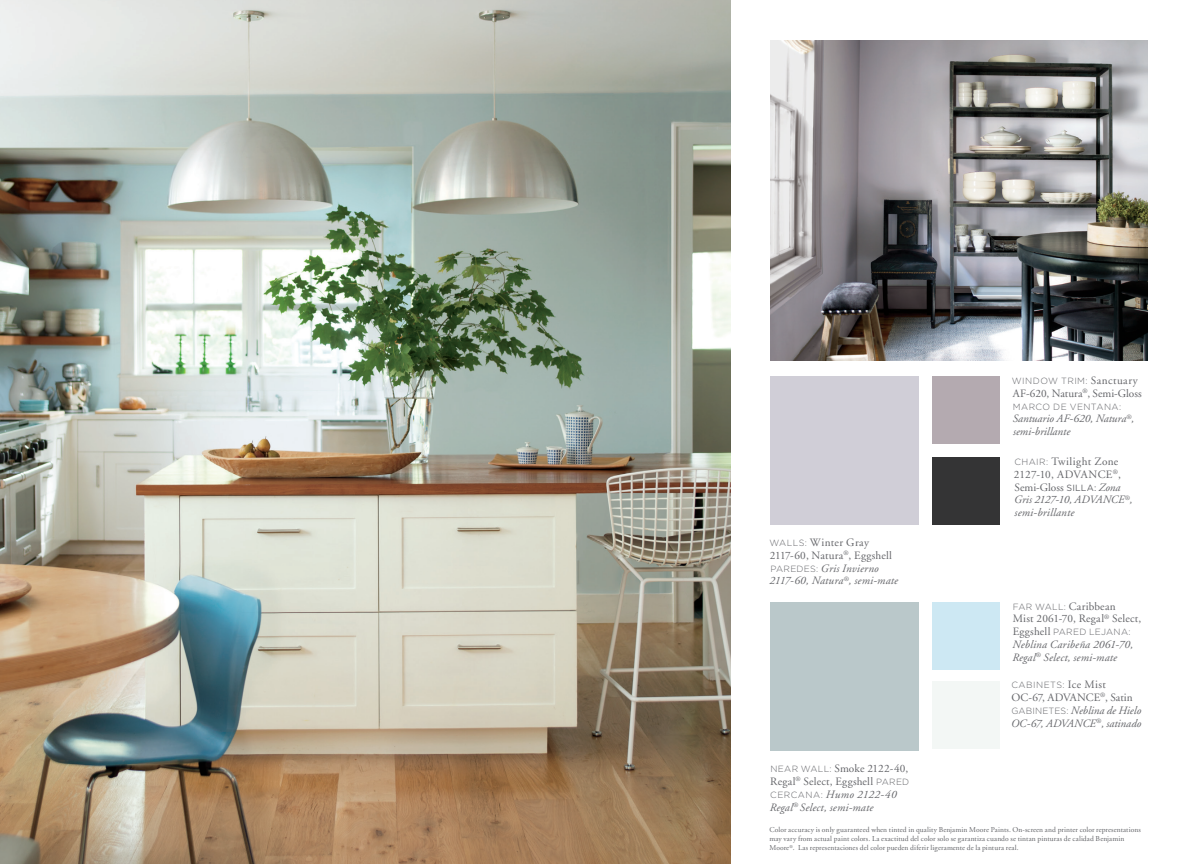
<style>
.page{position:relative;width:1188px;height:864px;background:#fff}
.page>*{position:absolute;margin:0;border:0;box-sizing:border-box;transform-origin:0 0}
.t1{font:italic 11.25px/12.8px "Adobe Garamond";letter-spacing:.005em;color:#646569}
.t2{font:11.25px/12.8px "Adobe Garamond";letter-spacing:.02em;color:#646569}
.t3{font:11.25px "Adobe Garamond";color:#646569}
.t4{font:300 9px "Gotham";letter-spacing:.045em;color:#646569}
.t5{font:7.5px/9px "Adobe Garamond";letter-spacing:.015em;color:#646569}
.s1{font-family:"Adobe Garamond";font-weight:400;font-size:11.25px}
.s2{font-family:"Gotham";font-weight:300;font-style:normal;font-size:9px}
.s3{font-style:normal}
.s4{font-family:"Gotham";font-weight:300;font-size:9px}
.s5{font-style:italic}
.s6{font-family:"Gotham";font-size:9px}
</style>
<div class="page">
<img style="left:771px;top:40px;width:377px;height:320px">
<img style="left:0;top:0;width:730px;height:864px">
<div style="left:771px;top:376px;width:148px;height:149px;background:#d0ced7"></div>
<div style="left:933px;top:376px;width:67px;height:68px;background:#b4aab0"></div>
<div style="left:933px;top:457px;width:67px;height:67px;background:#343435"></div>
<div style="left:770px;top:602px;width:149px;height:149px;background:#bac8ca"></div>
<div style="left:932px;top:602px;width:68px;height:68px;background:#cde8f3"></div>
<div style="left:932px;top:681px;width:68px;height:67px;background:#f3f7f5"></div>
<p class="t4" style="left:1012px;top:375px;width:127px">WINDOW TRIM: <span class="s1">Sanctuary</span></p>
<h1 class="t3" style="left:1013px;top:387px;width:131px">AF-620, Natura<sup>®</sup>, Semi-Gloss</h1>
<p class="t4" style="left:1013px;top:401px;width:110px">MARCO DE VENTANA:</p>
<h1 class="t1" style="left:1013px;top:413px;width:123px">Santuario AF-620, Natura<sup>®</sup>, semi-brillante</h1>
<h1 class="t1" style="left:769px;top:537px;width:130px"><span class="s2">WALLS:</span> <span class="s3">Winter Gray<br>2117-60, Natura</span><sup>®</sup><span class="s3">, Eggshell<br></span><span class="s2">PAREDES:</span> Gris Invierno<br>2117-60, Natura<sup>®</sup>, semi-mate</h1>
<h1 class="t2" style="left:770px;top:763px;width:141px"><span class="s4">NEAR WALL:</span> Smoke 2122-40,<br>Regal<sup>®</sup> Select, Eggshell <span class="s4">PARED<br>CERCANA:</span> <span class="s5">Humo 2122-40<br>Regal</span><sup>®</sup> <span class="s5">Select, semi-mate</span></h1>
<h1 class="t2" style="left:1014px;top:455px;width:120px"><span class="s4">CHAIR:</span> Twilight Zone<br>2127-10, ADVANCE<sup>®</sup>,<br>Semi-Gloss <span class="s6">SILLA:</span> <span class="s5">Zona<br>Gris 2127-10, ADVANCE</span><sup>®</sup><span class="s5">, semi-brillante</span></h1>
<h1 class="t2" style="left:1013px;top:600px;width:130px"><span class="s4">FAR WALL:</span> Caribbean<br>Mist 2061-70, Regal<sup>®</sup> Select,</h1>
<p class="t4" style="left:1013px;top:626px;width:119px"><span class="s1">Eggshell</span> PARED LEJANA:</p>
<h1 class="t1" style="left:1012px;top:638px;width:122px">Neblina Caribeña 2061-70,<br>Regal<sup>®</sup> Select, semi-mate</h1>
<p class="t4" style="left:1011px;top:679px;width:96px">CABINETS: <span class="s1">Ice Mist</span></p>
<h1 class="t1" style="left:1011px;top:692px;width:132px"><span class="s3">OC-67, ADVANCE</span><sup>®</sup><span class="s3">, Satin<br></span><span class="s2">GABINETES:</span> Neblina de Hielo<br>OC-67, ADVANCE<sup>®</sup>, satinado</h1>
<p class="t5" style="left:770px;top:826px;width:373px">Color accuracy is only guaranteed when tinted in quality Benjamin Moore Paints. On-screen and printer color representations may vary from actual paint colors. La exactitud del color solo se garantiza cuando se tintan pinturas de calidad Benjamin<br>Moore<sup>®</sup>. Las representaciones del color pueden diferir ligeramente de la pintura real.</p>
</div>
